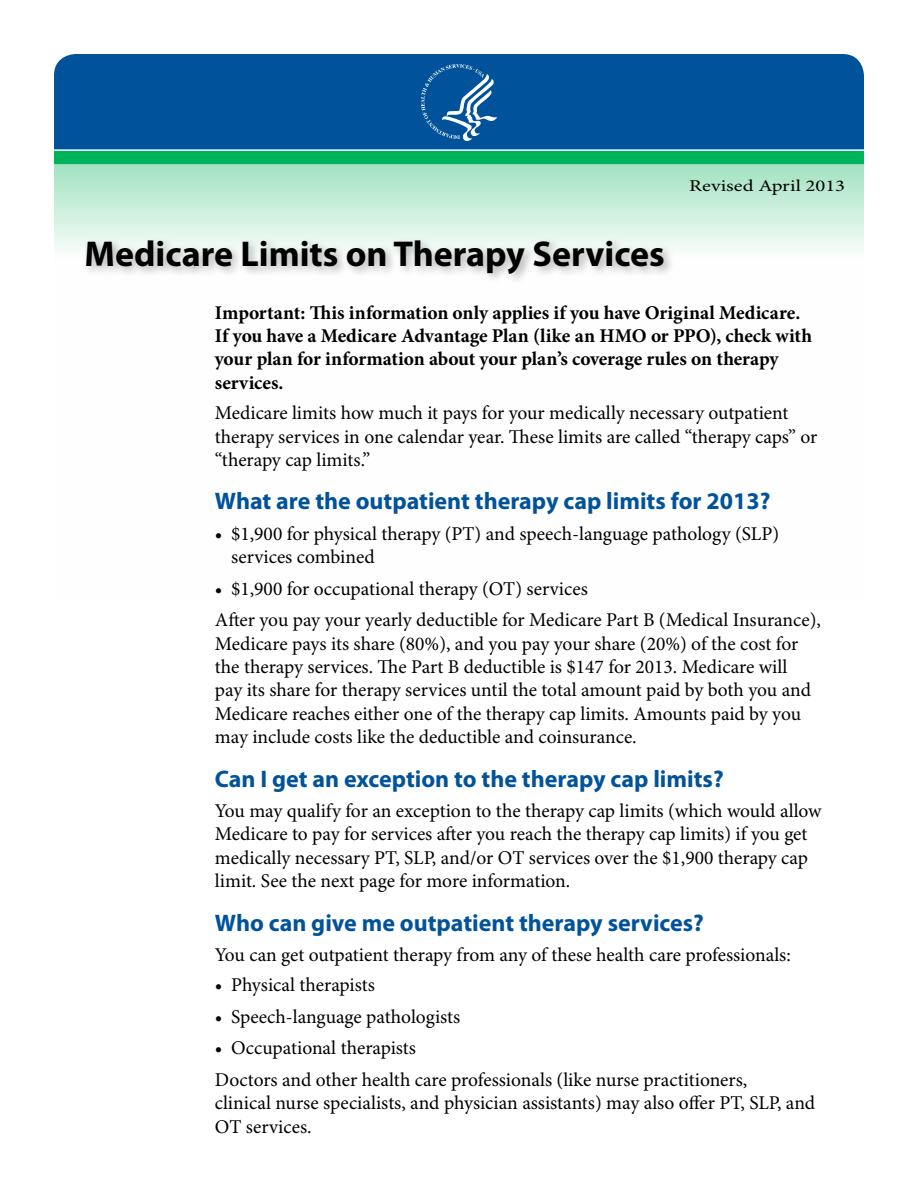
<style>
.page{position:relative;width:918px;height:1188px;background:#fff}
.page>*{position:absolute;margin:0;border:0;box-sizing:border-box;transform-origin:0 0}
.t1{font:700 36px "Myriad Pro";color:#000}
.Fact_Sheet_Subheader{font:700 24px "Myriad Pro";color:#00539b}
.Fact_Sheet_Text_Last{font:19.5px/23.4px "Minion Pro";color:#000}
.Fact_Sheet_Text{font:19.5px/23.4px "Minion Pro";letter-spacing:-.005em;color:#000}
.Fact_Sheet_Text-2{font:700 19.5px/23.4px "Minion Pro";letter-spacing:-.005em;color:#000}
.t2{font:16.5px "Minion Pro";letter-spacing:.005em;color:#000;scale:1.25 1}
</style>
<div class="page">
<svg style="left:54px;top:164px;width:810px;height:86px;background:#c5ecd8"></svg>
<div style="left:54px;top:54px;width:810px;height:95px;background:#00539b"></div>
<div style="left:54px;top:150px;width:810px;height:14px;background:#00b259"></div>
<hr style="left:45px;top:149px;width:840px;height:2px;background:#fff">
<svg style="left:421px;top:64px;width:76px;height:77px;background:#2a6fab"></svg>
<div style="left:82px;top:236px;width:593px;height:49px;background:#000;opacity:.3"></div>
<p class="t1" style="left:85px;top:233px;width:582px">Medicare Limits on Therapy Services</p>
<p class="t2" style="left:689px;top:176px;width:126px">Revised April 2013</p>
<p class="Fact_Sheet_Text-2" style="left:215px;top:302px;width:599px">Important: This information only applies if you have Original Medicare.<br>If you have a Medicare Advantage Plan (like an HMO or PPO), check with your plan for information about your plan’s coverage rules on therapy services.</p>
<p class="Fact_Sheet_Text_Last" style="left:215px;top:402px;width:604px">Medicare limits how much it pays for your medically necessary outpatient therapy services in one calendar year. These limits are called “therapy caps” or “therapy cap limits.”</p>
<h2 class="Fact_Sheet_Subheader" style="left:215px;top:488px;width:557px">What are the outpatient therapy cap limits for 2013?</h2>
<p class="Fact_Sheet_Text_Last" style="left:231px;top:523px;width:550px;text-indent:-16px">• $1,900 for physical therapy (PT) and speech-language pathology (SLP) services combined</p>
<p class="Fact_Sheet_Text_Last" style="left:215px;top:578px;width:374px">• $1,900 for occupational therapy (OT) services</p>
<p class="Fact_Sheet_Text_Last" style="left:215px;top:609px;width:608px">After you pay your yearly deductible for Medicare Part B (Medical Insurance), Medicare pays its share (80%), and you pay your share (20%) of the cost for the therapy services. The Part B deductible is $147 for 2013. Medicare will<br>pay its share for therapy services until the total amount paid by both you and Medicare reaches either one of the therapy cap limits. Amounts paid by you may include costs like the deductible and coinsurance.</p>
<h2 class="Fact_Sheet_Subheader" style="left:215px;top:765px;width:510px">Can I get an exception to the therapy cap limits?</h2>
<p class="Fact_Sheet_Text_Last" style="left:215px;top:800px;width:608px">You may qualify for an exception to the therapy cap limits (which would allow Medicare to pay for services after you reach the therapy cap limits) if you get medically necessary PT, SLP, and/or OT services over the $1,900 therapy cap limit. See the next page for more information.</p>
<h2 class="Fact_Sheet_Subheader" style="left:215px;top:909px;width:491px">Who can give me outpatient therapy services?</h2>
<p class="Fact_Sheet_Text" style="left:215px;top:944px;width:577px">You can get outpatient therapy from any of these health care professionals:</p>
<p class="Fact_Sheet_Text_Last" style="left:215px;top:974px;width:162px">• Physical therapists</p>
<p class="Fact_Sheet_Text_Last" style="left:215px;top:1006px;width:247px">• Speech-language pathologists</p>
<p class="Fact_Sheet_Text_Last" style="left:215px;top:1037px;width:203px">• Occupational therapists</p>
<p class="Fact_Sheet_Text" style="left:215px;top:1069px;width:602px">Doctors and other health care professionals (like nurse practitioners,<br>clinical nurse specialists, and physician assistants) may also offer PT, SLP, and<br>OT services.</p>
</div>
